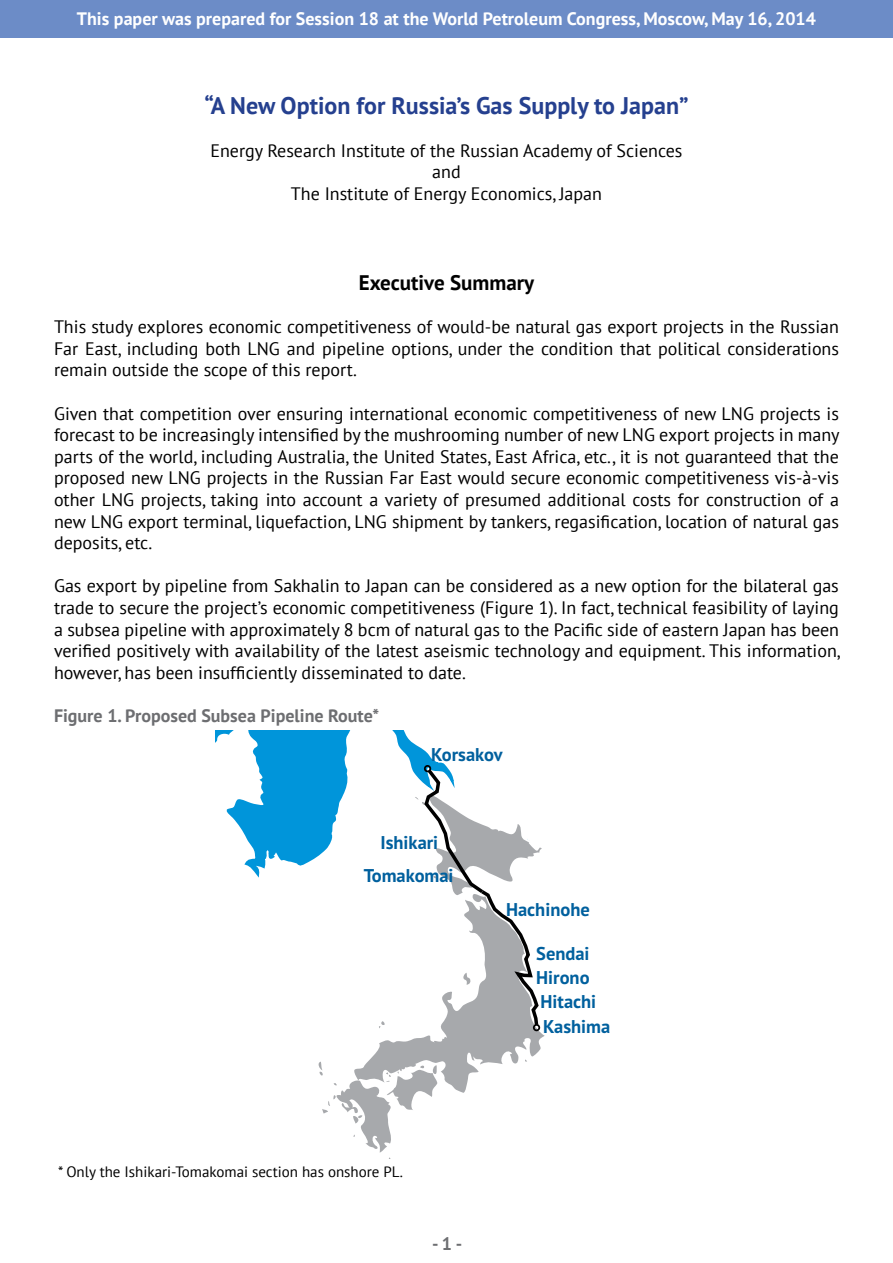
<style>
.page{position:relative;width:893px;height:1263px;background:#fff}
.page>*{position:absolute;margin:0;border:0;box-sizing:border-box;transform-origin:0 0}
.t1{font:700 24px "PT Sans";color:#25408f}
.t2{font:700 21px "PT Sans";color:#000}
.t3{font:700 18.45px/33.5px "PT Sans";color:#00609e;text-align:center}
.t4{font:18px/21.6px "PT Sans";color:#000;text-align:justify}
.t5{font:700 18px "PT Sans";color:#fff}
.t6{font:700 18px "PT Sans";color:#6d6e71}
.t7{font:15px "PT Sans";color:#000}
</style>
<div class="page">
<div style="left:0;top:0;width:893px;height:37px;background:#6c8cc7"></div>
<svg style="left:215px;top:730px;width:45px;height:148px"></svg>
<svg style="left:260px;top:730px;width:285px;height:428px"></svg>
<p class="t5" style="left:77px;top:6px;width:741px">This paper was prepared for Session 18 at the World Petroleum Congress, Moscow, May 16, 2014</p>
<h1 class="t1" style="left:204px;top:89px;width:486px">“A New Option for Russia’s Gas Supply to Japan”</h1>
<p class="t4" style="left:210px;top:139px;width:474px;text-align:center">Energy Research Institute of the Russian Academy of Sciences and<br>The Institute of Energy Economics, Japan</p>
<p class="t2" style="left:359px;top:269px;width:177px">Executive Summary</p>
<p class="t4" style="left:54px;top:316px;width:786px">This study explores economic competitiveness of would-be natural gas export projects in the Russian Far East, including both LNG and pipeline options, under the condition that political considerations remain outside the scope of this report.</p>
<p class="t4" style="left:54px;top:402px;width:787px">Given that competition over ensuring international economic competitiveness of new LNG projects is forecast to be increasingly intensified by the mushrooming number of new LNG export projects in many parts of the world, including Australia, the United States, East Africa, etc., it is not guaranteed that the proposed new LNG projects in the Russian Far East would secure economic competitiveness vis-à-vis other LNG projects, taking into account a variety of presumed additional costs for construction of a new LNG export terminal, liquefaction, LNG shipment by tankers, regasification, location of natural gas deposits, etc.</p>
<p class="t4" style="left:54px;top:575px;width:788px">Gas export by pipeline from Sakhalin to Japan can be considered as a new option for the bilateral gas trade to secure the project’s economic competitiveness (Figure 1). In fact, technical feasibility of laying a subsea pipeline with approximately 8 bcm of natural gas to the Pacific side of eastern Japan has been verified positively with availability of the latest aseismic technology and equipment. This information, however, has been insufficiently disseminated to date.</p>
<p class="t6" style="left:54px;top:704px;width:327px">Figure 1. Proposed Subsea Pipeline Route*</p>
<p class="t3" style="left:431px;top:738px;width:73px">Korsakov</p>
<p class="t3" style="left:364px;top:825px;width:91px">Ishikari<br>Tomakomai</p>
<p class="t3" style="left:506px;top:893px;width:85px">Hachinohe</p>
<p class="t3" style="left:536px;top:937px;width:55px">Sendai</p>
<p class="t3" style="left:536px;top:961px;width:55px">Hirono</p>
<p class="t3" style="left:541px;top:985px;width:57px">Hitachi</p>
<p class="t3" style="left:543px;top:1010px;width:69px">Kashima</p>
<p class="t7" style="left:58px;top:1162px;width:346px">* Only the Ishikari-Tomakomai section has onshore PL.</p>
<p class="t6" style="left:432px;top:1231px;width:32px">- 1 -</p>
</div>
